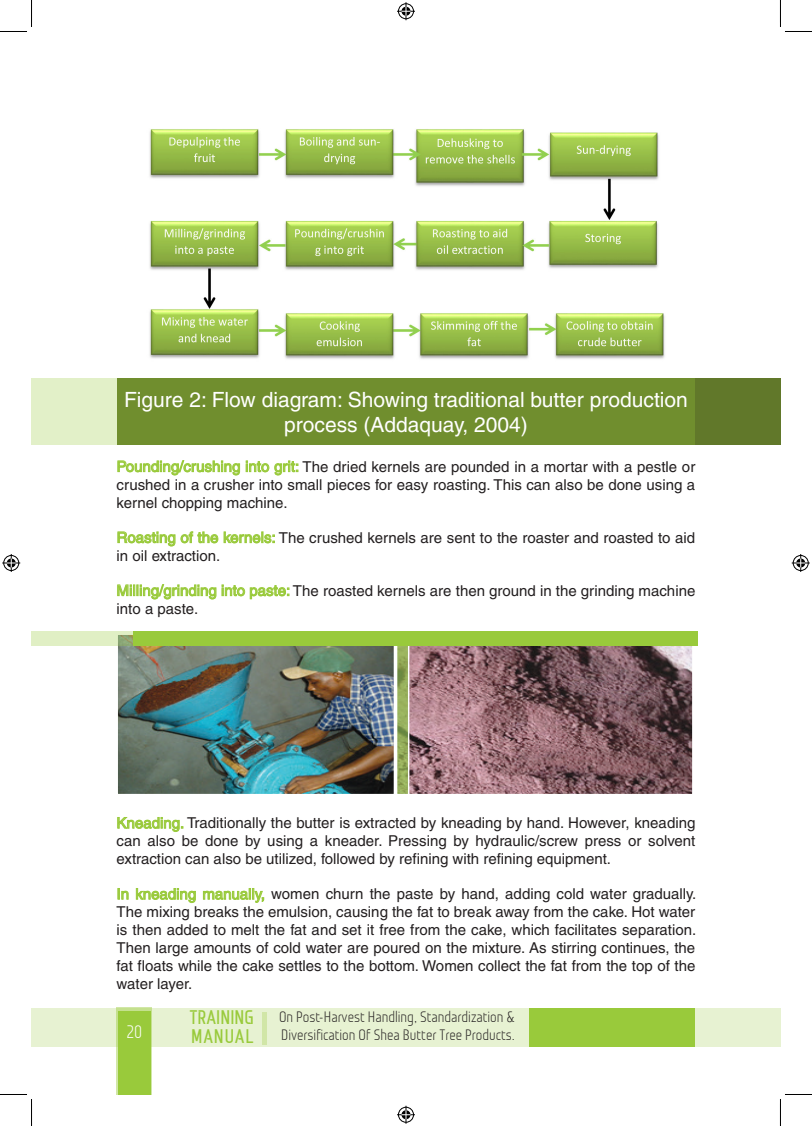
<style>
.page{position:relative;width:812px;height:1126px;background:#fff}
.page>*{position:absolute;margin:0;border:0;box-sizing:border-box;transform-origin:0 0}
.TABLE_HEADINGS{font:21px/25.2px "Helvetica";color:#fff;text-align:center}
.t1{font:700 19.65px/18.6px "Monitorica";color:#99ca3b}
.t2{font:18px "Monitorica";color:#fff}
.BODY{font:15px/18px "Helvetica";color:#231f20;text-align:justify}
.t3{font:15px/18px "Monitorica";color:#231f20}
.s1{color:#99ca3b}
</style>
<div class="page">
<div style="left:32px;top:1008px;width:748px;height:39px;background:#e7f2d2"></div>
<hr style="left:262px;top:1012px;width:4px;height:33px;background:#d1e6a7">
<svg style="left:117px;top:1007px;width:35px;height:87px"></svg>
<div style="left:118px;top:1011px;width:32px;height:83px;background:#99ca3b"></div>
<div style="left:529px;top:1008px;width:165px;height:39px;background:#99ca3b"></div>
<div style="left:117px;top:379px;width:663px;height:66px;background:#61782a"></div>
<svg style="left:32px;top:379px;width:663px;height:66px;background:#7e9a41"></svg>
<img style="left:149px;top:129px;width:516px;height:230px">
<svg style="left:117px;top:460px;width:123px;height:16px"></svg>
<svg style="left:246px;top:460px;width:52px;height:16px"></svg>
<svg style="left:117px;top:531px;width:158px;height:16px"></svg>
<svg style="left:117px;top:584px;width:172px;height:16px"></svg>
<img style="left:119px;top:645px;width:274px;height:148px">
<div style="left:117px;top:634px;width:278px;height:161px;border:1px solid #fff"></div>
<svg style="left:410px;top:645px;width:284px;height:149px;background:#866369"></svg>
<svg style="left:395px;top:645px;width:15px;height:149px"></svg>
<img style="left:398px;top:645px;width:9px;height:148px">
<div style="left:396px;top:634px;width:13px;height:161px;border:1px solid #fff"></div>
<svg style="left:117px;top:817px;width:66px;height:15px"></svg>
<svg style="left:118px;top:888px;width:11px;height:12px"></svg>
<svg style="left:135px;top:888px;width:61px;height:15px"></svg>
<svg style="left:203px;top:888px;width:61px;height:15px"></svg>
<svg style="left:32px;top:631px;width:101px;height:14px"></svg>
<div style="left:133px;top:631px;width:564px;height:14px;background:#99ca3b"></div>
<svg style="left:0;top:0;width:32px;height:32px"></svg>
<svg style="left:0;top:1094px;width:32px;height:32px"></svg>
<svg style="left:780px;top:0;width:31px;height:32px"></svg>
<svg style="left:780px;top:1094px;width:31px;height:32px"></svg>
<svg style="left:397px;top:2px;width:18px;height:18px"></svg>
<svg style="left:397px;top:1106px;width:18px;height:18px"></svg>
<svg style="left:2px;top:554px;width:18px;height:18px"></svg>
<svg style="left:791px;top:554px;width:18px;height:18px"></svg>
<p class="TABLE_HEADINGS" style="left:124px;top:387px;width:565px">Figure 2: Flow diagram: Showing traditional butter production process (Addaquay, 2004)</p>
<p class="BODY" style="left:117px;top:457px;width:580px"><span class="s1">Pounding/crushing into grit:</span> The dried kernels are pounded in a mortar with a pestle or crushed in a crusher into small pieces for easy roasting. This can also be done using a kernel chopping machine.</p>
<p class="BODY" style="left:117px;top:528px;width:580px"><span class="s1">Roasting of the kernels:</span> The crushed kernels are sent to the roaster and roasted to aid in oil extraction.</p>
<p class="BODY" style="left:117px;top:581px;width:580px"><span class="s1">Milling/grinding into paste:</span> The roasted kernels are then ground in the grinding machine into a paste.</p>
<p class="BODY" style="left:117px;top:814px;width:580px"><span class="s1">Kneading.</span> Traditionally the butter is extracted by kneading by hand. However, kneading can also be done by using a kneader. Pressing by hydraulic/screw press or solvent extraction can also be utilized, followed by refining with refining equipment.</p>
<p class="BODY" style="left:117px;top:885px;width:581px"><span class="s1">In kneading manually,</span> women churn the paste by hand, adding cold water gradually.<br>The mixing breaks the emulsion, causing the fat to break away from the cake. Hot water is then added to melt the fat and set it free from the cake, which facilitates separation.<br>Then large amounts of cold water are poured on the mixture. As stirring continues, the fat floats while the cake settles to the bottom. Women collect the fat from the top of the water layer.</p>
<p class="t2" style="left:126px;top:1021px;width:17px">20</p>
<h2 class="t1" style="left:189px;top:1008px;width:65px">TRAINING<br>MANUAL</h2>
<p class="t3" style="left:279px;top:1008px;width:237px">On Post-Harvest Handling, Standardization &amp;<br>Diversification Of Shea Butter Tree Products.</p>
</div>
